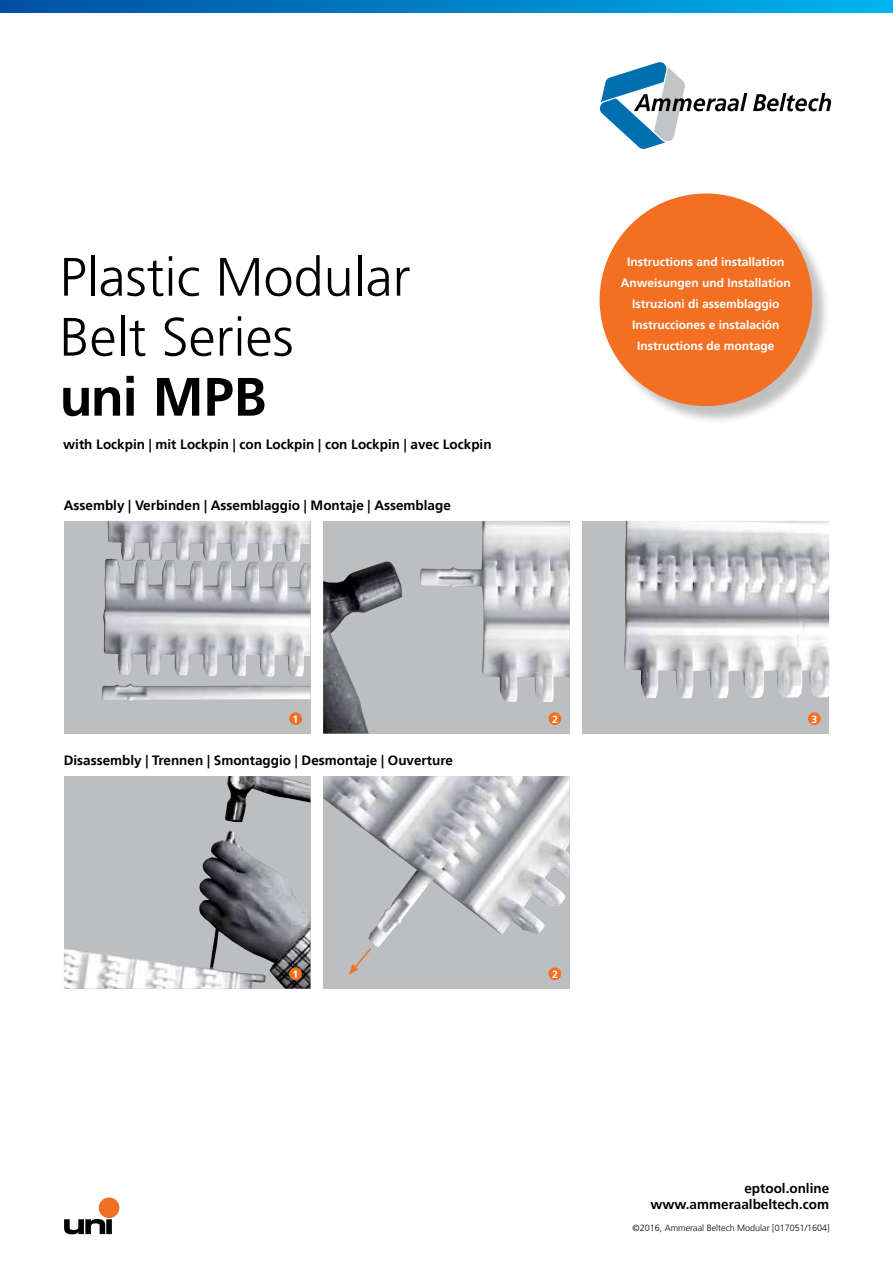
<style>
.page{position:relative;width:893px;height:1263px;background:#fff}
.page>*{position:absolute;margin:0;border:0;box-sizing:border-box;transform-origin:0 0}
.t1{font:300 54px/60px "Frutiger LT";color:#000}
.t2{font:700 54px "Frutiger LT";color:#000}
.t3{font:700 13.5px "Frutiger LT";color:#000}
.t4{font:700 13.5px/16.5px "Frutiger";color:#000;text-align:right}
.t5{font:700 12px/21px "Frutiger LT";color:#fff;text-align:center}
.t6{font:700 10.5px "Frutiger LT";color:#fff}
.t7{font:300 9px "Frutiger LT";color:#000}
</style>
<div class="page">
<div style="left:64px;top:521px;width:246px;height:212px;background:#bcbec0"></div>
<img style="left:103px;top:521px;width:207px;height:156px">
<img style="left:323px;top:521px;width:247px;height:212px">
<div style="left:583px;top:521px;width:246px;height:212px;background:#bcbec0"></div>
<img style="left:624px;top:521px;width:205px;height:178px">
<img style="left:64px;top:776px;width:246px;height:213px">
<div style="left:323px;top:776px;width:247px;height:213px;background:#bcbec0"></div>
<img style="left:323px;top:776px;width:247px;height:171px">
<div style="left:602px;top:196px;width:229px;height:229px;background:#000;opacity:.25"></div>
<div style="left:600px;top:193px;width:212px;height:213px;background:#f36f21;border-radius:50%"></div>
<div style="left:289px;top:712px;width:13px;height:13px;background:#f36f21;border-radius:50%"></div>
<div style="left:808px;top:712px;width:13px;height:13px;background:#f36f21;border-radius:50%"></div>
<div style="left:549px;top:712px;width:12px;height:13px;background:#f36f21;border-radius:50%"></div>
<div style="left:289px;top:967px;width:13px;height:13px;background:#f36f21;border-radius:50%"></div>
<div style="left:549px;top:967px;width:12px;height:13px;background:#f36f21;border-radius:50%"></div>
<svg style="left:349px;top:948px;width:22px;height:27px"></svg>
<svg style="left:599px;top:62px;width:148px;height:87px"></svg>
<svg style="left:753px;top:93px;width:78px;height:18px"></svg>
<svg style="left:64px;top:1219px;width:48px;height:15px"></svg>
<div style="left:99px;top:1197px;width:20px;height:21px;background:#f36f21;border-radius:50%"></div>
<svg style="left:0;top:0;width:893px;height:13px"></svg>
<h1 class="t1" style="left:60px;top:248px;width:352px">Plastic Modular<br>Belt Series</h1>
<h1 class="t2" style="left:60px;top:365px;width:209px">u n i MPB</h1>
<p class="t3" style="left:63px;top:436px;width:430px">with Lockpin | mit Lockpin | con Lockpin | con Lockpin | avec Lockpin</p>
<p class="t3" style="left:64px;top:497px;width:389px">Assembly | Verbinden | Assemblaggio | Montaje | Assemblage</p>
<p class="t5" style="left:621px;top:252px;width:172px">Instructions and installation<br>Anweisungen und Installation<br>Istruzioni di assemblaggio<br>Instrucciones e instalación<br>Instructions de montage</p>
<p class="t6" style="left:293px;top:713px;width:7px">1</p>
<p class="t6" style="left:552px;top:713px;width:7px">2</p>
<p class="t6" style="left:811px;top:713px;width:7px">3</p>
<p class="t3" style="left:64px;top:752px;width:391px">Disassembly | Trennen | Smontaggio | Desmontaje | Ouverture</p>
<p class="t6" style="left:293px;top:968px;width:7px">1</p>
<p class="t6" style="left:552px;top:968px;width:7px">2</p>
<p class="t4" style="left:651px;top:1180px;width:180px">eptool.online www.ammeraalbeltech.com</p>
<p class="t7" style="left:632px;top:1223px;width:199px">©2016, Ammeraal Beltech Modular [017051/1604]</p>
</div>
